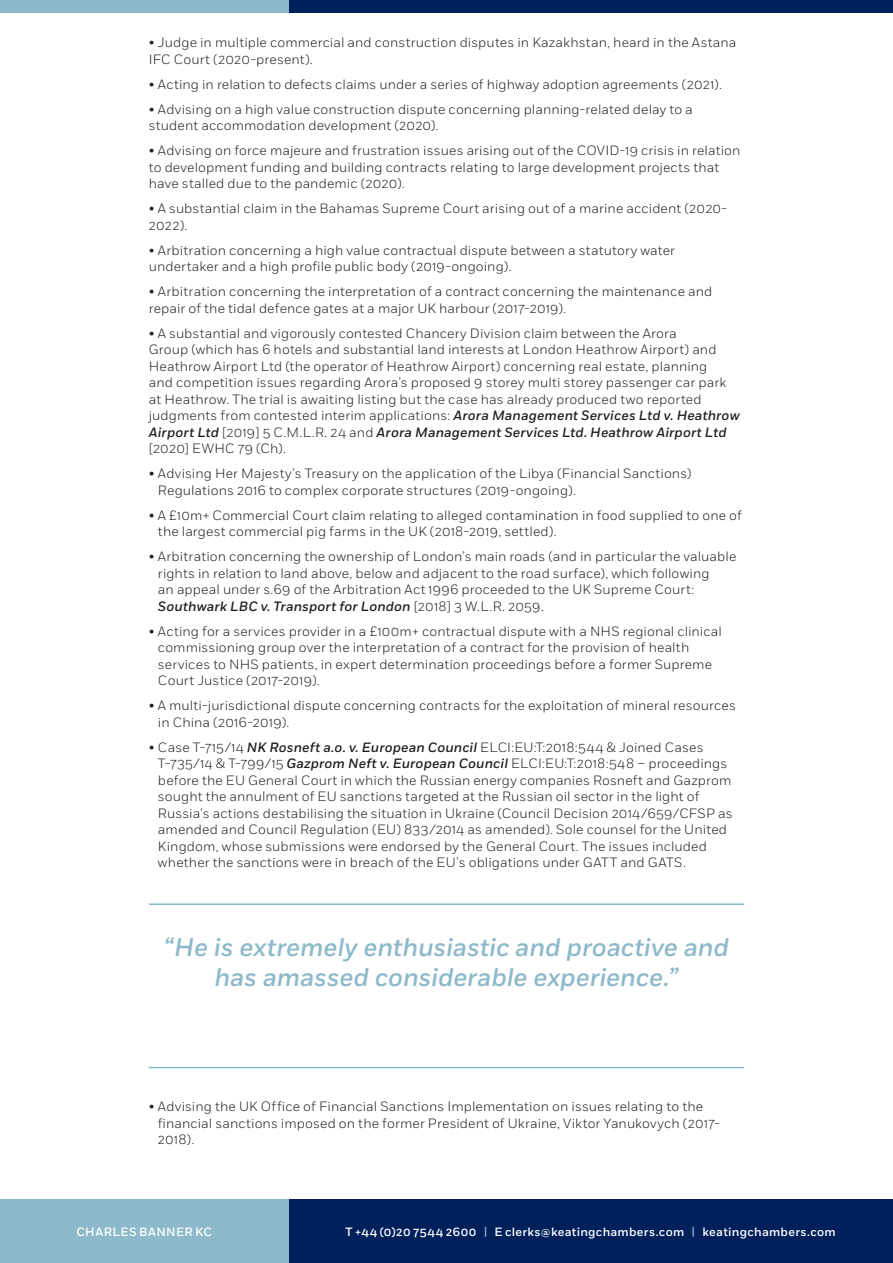
<style>
.page{position:relative;width:893px;height:1263px;background:#fff}
.page>*{position:absolute;margin:0;border:0;box-sizing:border-box;transform-origin:0 0}
.t1{font:italic 500 25.5px/30px "Fort";letter-spacing:-.005em;color:#8db9ca;text-align:center}
.t2{font:300 13.5px/16.5px "Fort";letter-spacing:.01em;color:#231f20}
.t3{font:500 12px "Fort";letter-spacing:.025em;color:#fff}
.s1{font-weight:500;font-style:italic}
.s2{color:#8db9ca}
</style>
<div class="page">
<div style="left:288px;top:1199px;width:605px;height:64px;background:#00205b"></div>
<div style="left:0;top:1199px;width:288px;height:64px;background:#8db9ca"></div>
<div style="left:289px;top:0;width:604px;height:13px;background:#00205b"></div>
<div style="left:0;top:0;width:289px;height:13px;background:#8db9ca"></div>
<hr style="left:149px;top:903px;width:595px;height:2px;background:#8db9ca">
<hr style="left:149px;top:1067px;width:595px;height:1px;background:#8db9ca">
<p class="t2" style="left:149px;top:34px;width:589px">• Judge in multiple commercial and construction disputes in Kazakhstan, heard in the Astana<br>IFC Court (2020-present).</p>
<p class="t2" style="left:149px;top:76px;width:575px">• Acting in relation to defects claims under a series of highway adoption agreements (2021).</p>
<p class="t2" style="left:149px;top:101px;width:546px">• Advising on a high value construction dispute concerning planning-related delay to a student accommodation development (2020).</p>
<p class="t2" style="left:149px;top:142px;width:593px">• Advising on force majeure and frustration issues arising out of the COVID-19 crisis in relation to development funding and building contracts relating to large development projects that have stalled due to the pandemic (2020).</p>
<p class="t2" style="left:149px;top:200px;width:580px">• A substantial claim in the Bahamas Supreme Court arising out of a marine accident (2020-<br>2022).</p>
<p class="t2" style="left:149px;top:242px;width:528px">• Arbitration concerning a high value contractual dispute between a statutory water undertaker and a high profile public body (2019-ongoing).</p>
<p class="t2" style="left:149px;top:283px;width:565px">• Arbitration concerning the interpretation of a contract concerning the maintenance and repair of the tidal defence gates at a major UK harbour (2017-2019).</p>
<p class="t2" style="left:149px;top:325px;width:592px">• A substantial and vigorously contested Chancery Division claim between the Arora<br>Group (which has 6 hotels and substantial land interests at London Heathrow Airport) and Heathrow Airport Ltd (the operator of Heathrow Airport) concerning real estate, planning<br>and competition issues regarding Arora’s proposed 9 storey multi storey passenger car park at Heathrow. The trial is awaiting listing but the case has already produced two reported judgments from contested interim applications: <span class="s1">Arora Management Services Ltd v. Heathrow Airport Ltd</span> [2019] 5 C.M.L.R. 24 and <span class="s1">Arora Management Services Ltd. Heathrow Airport Ltd </span>[2020] EWHC 79 (Ch).</p>
<p class="t2" style="left:158px;top:465px;width:535px;text-indent:-9px">• Advising Her Majesty’s Treasury on the application of the Libya (Financial Sanctions)<br>Regulations 2016 to complex corporate structures (2019-ongoing).</p>
<p class="t2" style="left:158px;top:507px;width:585px;text-indent:-9px">• A £10m+ Commercial Court claim relating to alleged contamination in food supplied to one of the largest commercial pig farms in the UK (2018-2019, settled).</p>
<p class="t2" style="left:158px;top:548px;width:580px;text-indent:-9px">• Arbitration concerning the ownership of London’s main roads (and in particular the valuable rights in relation to land above, below and adjacent to the road surface), which following<br>an appeal under s.69 of the Arbitration Act 1996 proceeded to the UK Supreme Court:<br><span class="s1">Southwark LBC v. Transport for London</span> [2018] 3 W.L.R. 2059.</p>
<p class="t2" style="left:158px;top:623px;width:565px;text-indent:-9px">• Acting for a services provider in a £100m+ contractual dispute with a NHS regional clinical commissioning group over the interpretation of a contract for the provision of health services to NHS patients, in expert determination proceedings before a former Supreme Court Justice (2017-2019).</p>
<p class="t2" style="left:158px;top:697px;width:579px;text-indent:-9px">• A multi-jurisdictional dispute concerning contracts for the exploitation of mineral resources in China (2016-2019).</p>
<p class="t2" style="left:158px;top:739px;width:576px;text-indent:-9px">• Case T-715/14 <span class="s1">NK Rosneft a.o. v. European Council</span> ELCI:EU:T:2018:544 &amp; Joined Cases T-735/14 &amp; T-799/15 <span class="s1">Gazprom Neft v. European Council</span> ELCI:EU:T:2018:548 – proceedings before the EU General Court in which the Russian energy companies Rosneft and Gazprom sought the annulment of EU sanctions targeted at the Russian oil sector in the light of Russia’s actions destabilising the situation in Ukraine (Council Decision 2014/659/CFSP as amended and Council Regulation (EU) 833/2014 as amended). Sole counsel for the United Kingdom, whose submissions were endorsed by the General Court. The issues included whether the sanctions were in breach of the EU’s obligations under GATT and GATS.</p>
<p class="t1" style="left:164px;top:933px;width:567px">“He is extremely enthusiastic and proactive and has amassed considerable experience.”</p>
<p class="t2" style="left:158px;top:1098px;width:564px;text-indent:-9px">• Advising the UK Office of Financial Sanctions Implementation on issues relating to the financial sanctions imposed on the former President of Ukraine, Viktor Yanukovych (2017-<br>2018).</p>
<p class="t3" style="left:77px;top:1224px;width:137px">CHARLES BANNER KC</p>
<p class="t3" style="left:345px;top:1224px;width:492px">T +44 (0)20 7544 2600 <span class="s2">|</span> E clerks@keatingchambers.com <span class="s2">|</span> keatingchambers.com</p>
</div>
